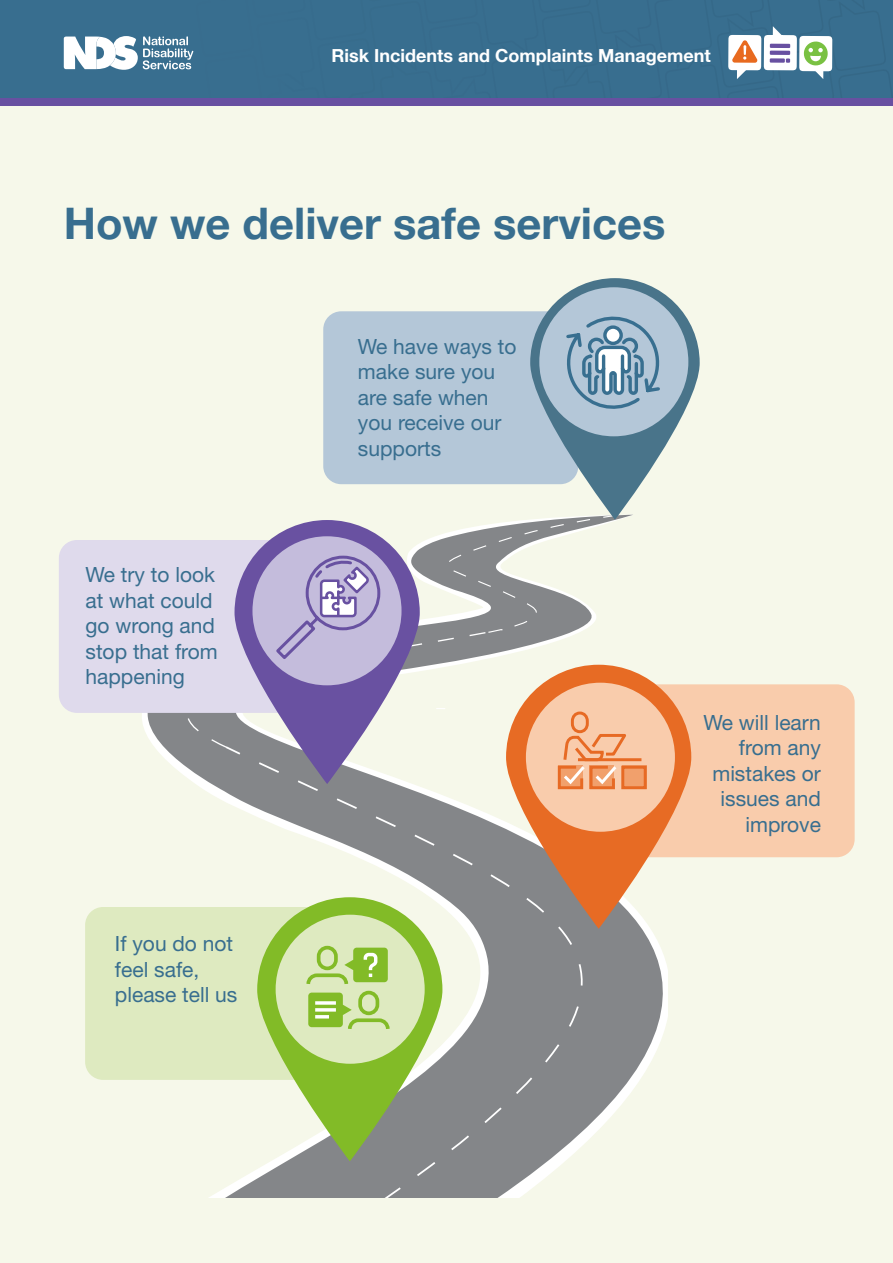
<style>
.page{position:relative;width:893px;height:1263px;background:#fff}
.page>*{position:absolute;margin:0;border:0;box-sizing:border-box;transform-origin:0 0}
.Main_Heading_1{font:700 43.5px "Helvetica Neue";color:#386e8f}
.t1{font:21px/25.5px "Helvetica Neue";color:#386e8f}
.t2{font:700 18px "Helvetica Neue";color:#fff}
</style>
<div class="page">
<div style="left:0;top:96px;width:893px;height:12px;background:#6850a1"></div>
<div style="left:0;top:0;width:893px;height:98px;background:#386e8f"></div>
<svg style="left:64px;top:36px;width:129px;height:34px"></svg>
<div style="left:799px;top:36px;width:33px;height:35px;background:#fff;border-radius:4px"></div>
<div style="left:728px;top:35px;width:33px;height:35px;background:#fff;border-radius:4px"></div>
<svg style="left:803px;top:41px;width:26px;height:38px"></svg>
<svg style="left:764px;top:26px;width:33px;height:44px"></svg>
<svg style="left:732px;top:40px;width:26px;height:39px"></svg>
<div style="left:0;top:107px;width:893px;height:1156px;background:#f6f8ea"></div>
<svg style="left:224px;top:791px;width:444px;height:407px"></svg>
<div style="left:59px;top:540px;width:255px;height:173px;background:#dfdaec;border-radius:18px"></div>
<div style="left:600px;top:684px;width:255px;height:173px;background:#f9ccac;border-radius:18px"></div>
<div style="left:85px;top:907px;width:255px;height:173px;background:#deeac0;border-radius:18px"></div>
<svg style="left:506px;top:791px;width:185px;height:138px"></svg>
<div style="left:526px;top:683px;width:149px;height:149px;background:#f9ccac;border-radius:50%"></div>
<svg style="left:155px;top:278px;width:545px;height:513px"></svg>
<svg style="left:257px;top:897px;width:185px;height:264px"></svg>
<div style="left:276px;top:915px;width:149px;height:149px;background:#deeac0;border-radius:50%"></div>
<svg style="left:306px;top:945px;width:84px;height:84px"></svg>
<svg style="left:315px;top:1001px;width:21px;height:4px"></svg>
<hr style="left:315px;top:1008px;width:21px;height:3px;background:#fff">
<hr style="left:315px;top:1015px;width:14px;height:3px;background:#fff">
<p class="t2" style="left:332px;top:41px;width:381px">Risk Incidents and Complaints Management</p>
<p class="Main_Heading_1" style="left:64px;top:189px;width:603px">How we deliver safe services</p>
<p class="t1" style="left:86px;top:561px;width:134px">We try to look at what could go wrong and stop that from happening</p>
<p class="t1" style="left:115px;top:931px;width:124px">If you do not feel safe, please tell us</p>
<p class="t1" style="left:358px;top:333px;width:160px">We have ways to make sure you are safe when you receive our supports</p>
<p class="t1" style="left:704px;top:709px;width:119px;text-align:right">We will learn from any mistakes or issues and improve</p>
</div>
